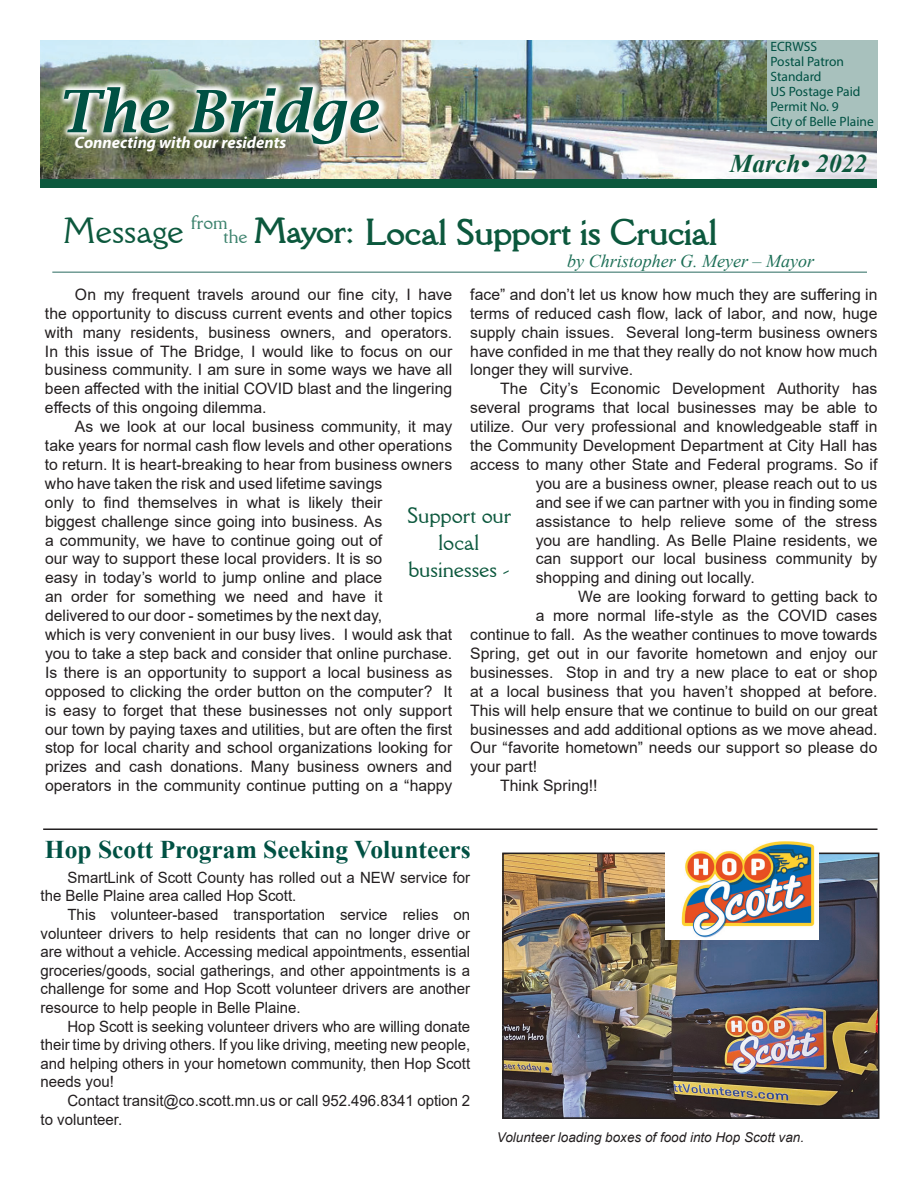
<style>
.page{position:relative;width:918px;height:1188px;background:#fff}
.page>*{position:absolute;margin:0;border:0;box-sizing:border-box;transform-origin:0 0}
.t1{font:italic 600 58.5px "Lucida Bright";color:#005143}
.t2{font:700 37.5px "Rory";color:#0c583d}
.t3{font:36.3px "Rory Normal";color:#0c583d}
.t4{font:700 36.3px "Rory";letter-spacing:-.01em;color:#0c583d}
.t5{font:700 25.5px "Times New Roman";color:#005143}
.t6{font:italic 700 25.5px "Times New Roman";color:#0c583d}
.t7{font:22.5px/27px "Rory Normal";color:#0c583d;text-align:center}
.t8{font:italic 18px "Times New Roman";color:#1d6f57}
.t9{font:italic 700 16.5px "Myriad Pro";color:#fff}
.t10{font:15.75px/18.9px "Arial";color:#231f20;text-align:justify}
.t11{font:15.45px/18.6px "Arial";color:#231f20}
.t12{font:13.5px/15px "Myriad Pro";color:#005143}
.t13{font:italic 13.5px "Arial";color:#231f20}
.s1{font-size:19.8px;color:#3c826d}
</style>
<div class="page">
<img style="left:41px;top:40px;width:836px;height:139px">
<div style="left:768px;top:40px;width:110px;height:91px;background:#a8c1bd"></div>
<img style="left:58px;top:80px;width:331px;height:72px">
<div style="left:40px;top:179px;width:837px;height:9px;background:#0c583d"></div>
<hr style="left:52px;top:271px;width:815px;height:2px;background:#709b94">
<hr style="left:43px;top:828px;width:835px;height:2px;background:#231f20">
<img style="left:505px;top:856px;width:371px;height:260px">
<div style="left:502px;top:853px;width:377px;height:266px;border:2px solid #231f20"></div>
<img style="left:666px;top:841px;width:153px;height:99px">
<h1 class="t1" style="left:56px;top:78px;width:324px">The Bridge</h1>
<p class="t9" style="left:75px;top:132px;width:213px">Connecting with our residents</p>
<p class="t12" style="left:770px;top:38px;width:92px">ECRWSS<br>Postal Patron<br>Standard<br>US Postage Paid<br>Permit No. 9</p>
<p class="t12" style="left:770px;top:113px;width:105px">City of Belle Plaine</p>
<h3 class="t6" style="left:730px;top:146px;width:139px">March• 2022</h3>
<h3 class="t4" style="left:191px;top:197px;width:165px"><sup>from</sup> Mayor:</h3>
<h3 class="t3" style="left:64px;top:197px;width:185px">Message <span class="s1">the</span></h3>
<h2 class="t2" style="left:366px;top:198px;width:353px">Local Support is Crucial</h2>
<p class="t8" style="left:567px;top:248px;width:248px">by Christopher G. Meyer – Mayor</p>
<p class="t10" style="left:45px;top:285px;width:409px;text-indent:30px">On my frequent travels around our fine city, I have the opportunity to discuss current events and other topics with many residents, business owners, and operators.<br>In this issue of The Bridge, I would like to focus on our business community. I am sure in some ways we have all been affected with the initial COVID blast and the lingering effects of this ongoing dilemma.</p>
<p class="t10" style="left:45px;top:417px;width:409px;text-align:left;text-indent:30px">As we look at our local business community, it may take years for normal cash flow levels and other operations to return. It is heart-breaking to hear from business owners who have taken the risk and used lifetime savings<br>only to find themselves in what is likely their<br>biggest challenge since going into business. As<br>a community, we have to continue going out of<br>our way to support these local providers. It is so<br>easy in today’s world to jump online and place<br>an order for something we need and have it<br>delivered to our door - sometimes by the next day,<br>which is very convenient in our busy lives. I would ask that you to take a step back and consider that online purchase.<br>Is there is an opportunity to support a local business as opposed to clicking the order button on the computer? It is easy to forget that these businesses not only support our town by paying taxes and utilities, but are often the first stop for local charity and school organizations looking for prizes and cash donations. Many business owners and operators in the community continue putting on a “happy</p>
<p class="t10" style="left:470px;top:285px;width:409px">face” and don’t let us know how much they are suffering in terms of reduced cash flow, lack of labor, and now, huge supply chain issues. Several long-term business owners have confided in me that they really do not know how much longer they will survive.</p>
<p class="t10" style="left:500px;top:379px;width:379px">The City’s Economic Development Authority has</p>
<p class="t10" style="left:470px;top:398px;width:409px">several programs that local businesses may be able to</p>
<p class="t10" style="left:470px;top:417px;width:409px">utilize. Our very professional and knowledgeable staff in</p>
<p class="t10" style="left:470px;top:436px;width:409px">the Community Development Department at City Hall has</p>
<p class="t10" style="left:470px;top:455px;width:409px">access to many other State and Federal programs. So if</p>
<p class="t10" style="left:536px;top:474px;width:343px">you are a business owner, please reach out to us</p>
<p class="t10" style="left:536px;top:493px;width:343px">and see if we can partner with you in finding some</p>
<p class="t10" style="left:536px;top:512px;width:343px">assistance to help relieve some of the stress</p>
<p class="t10" style="left:536px;top:530px;width:343px">you are handling. As Belle Plaine residents, we</p>
<p class="t10" style="left:536px;top:549px;width:343px">can support our local business community by</p>
<p class="t10" style="left:536px;top:568px;width:221px">shopping and dining out locally.</p>
<p class="t10" style="left:578px;top:587px;width:301px">We are looking forward to getting back to</p>
<p class="t10" style="left:536px;top:606px;width:343px">a more normal life-style as the COVID cases</p>
<p class="t10" style="left:470px;top:625px;width:409px">continue to fall. As the weather continues to move towards</p>
<p class="t10" style="left:470px;top:644px;width:409px">Spring, get out in our favorite hometown and enjoy our</p>
<p class="t10" style="left:470px;top:663px;width:409px">businesses. Stop in and try a new place to eat or shop</p>
<p class="t10" style="left:470px;top:682px;width:409px">at a local business that you haven’t shopped at before.</p>
<p class="t10" style="left:470px;top:701px;width:409px">This will help ensure that we continue to build on our great</p>
<p class="t10" style="left:470px;top:719px;width:409px">businesses and add additional options as we move ahead.</p>
<p class="t10" style="left:470px;top:738px;width:409px">Our “favorite hometown” needs our support so please do</p>
<p class="t10" style="left:470px;top:757px;width:68px">your part!</p>
<p class="t10" style="left:500px;top:776px;width:99px">Think Spring!!</p>
<h3 class="t7" style="left:407px;top:498px;width:105px">Support our local businesses -</h3>
<h3 class="t5" style="left:45px;top:831px;width:427px">Hop Scott Program Seeking Volunteers</h3>
<p class="t11" style="left:40px;top:868px;width:431px;text-indent:27px">SmartLink of Scott County has rolled out a NEW service for the Belle Plaine area called Hop Scott.</p>
<p class="t11" style="left:40px;top:905px;width:431px;text-align:justify;text-indent:27px">This volunteer-based transportation service relies on volunteer drivers to help residents that can no longer drive or are without a vehicle. Accessing medical appointments, essential groceries/goods, social gatherings, and other appointments is a challenge for some and Hop Scott volunteer drivers are another resource to help people in Belle Plaine.</p>
<p class="t11" style="left:40px;top:1017px;width:431px;text-align:justify;text-indent:27px">Hop Scott is seeking volunteer drivers who are willing donate their time by driving others. If you like driving, meeting new people, and helping others in your hometown community, then Hop Scott needs you!</p>
<p class="t11" style="left:40px;top:1091px;width:431px;text-indent:27px">Contact transit@co.scott.mn.us or call 952.496.8341 option 2 to volunteer.</p>
<p class="t13" style="left:497px;top:1129px;width:309px">Volunteer loading boxes of food into Hop Scott van.</p>
</div>
